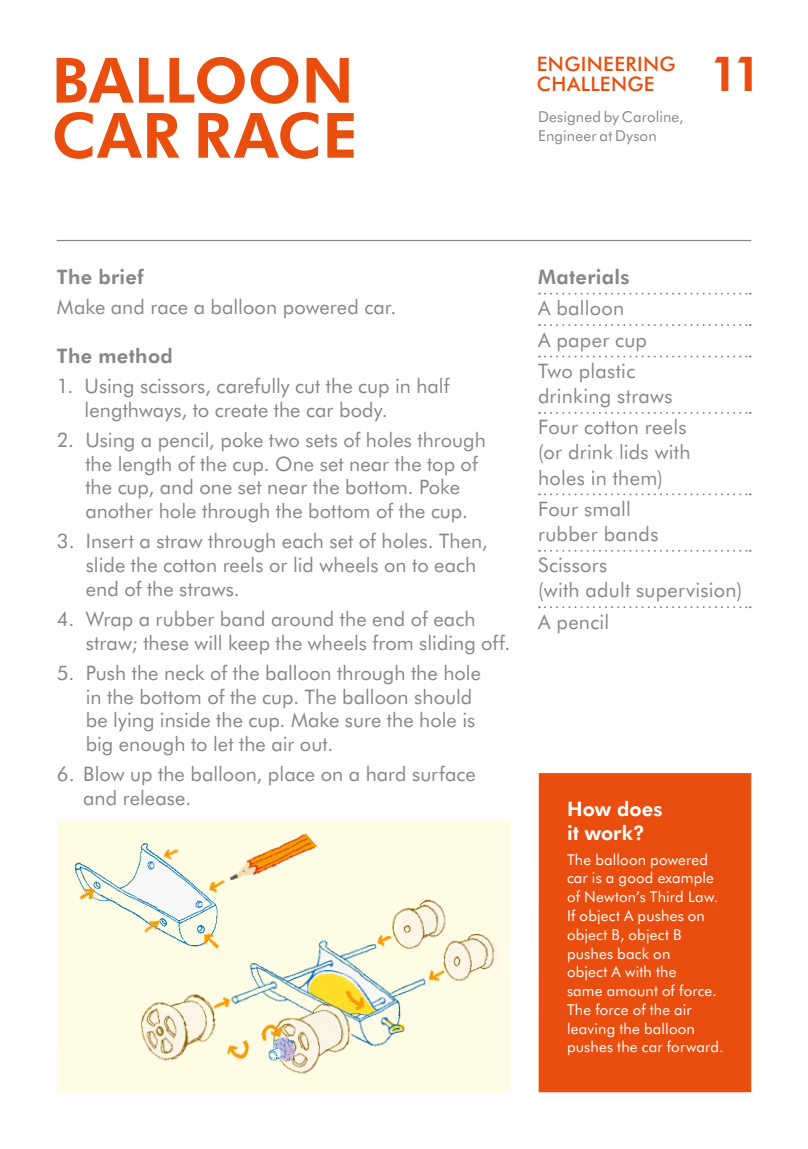
<style>
.page{position:relative;width:808px;height:1149px;background:#fff}
.page>*{position:absolute;margin:0;border:0;box-sizing:border-box;transform-origin:0 0}
.t1{font:800 62.5px/55px "Futura BT";color:#e94e0f}
.t2{font:800 48.25px "Futura BT";color:#e94e0f}
.t3{font:20px/23.8px "Futura BT";letter-spacing:.005em;color:#878787}
.t4{font:800 20px "Futura BT";letter-spacing:.015em;color:#878787}
.t5{font:500 20px/20px "Futura BT";letter-spacing:.02em;color:#e94e0f}
.t6{font:800 20px/23.8px "Futura BT";letter-spacing:.005em;color:#fff}
.t7{font:15px/18.8px "Futura BT";letter-spacing:.015em;color:#fff}
.t8{font:15px/18.8px "Futura BT";letter-spacing:.015em;color:#878787}
</style>
<div class="page">
<hr style="left:57px;top:240px;width:694px;height:1px;background:#878787">
<div style="left:539px;top:772px;width:212px;height:319px;background:#e94e0f"></div>
<div style="left:57px;top:820px;width:453px;height:271px;background:#fffce5"></div>
<img style="left:231px;top:870px;width:10px;height:11px">
<img style="left:243px;top:820px;width:71px;height:56px">
<img style="left:75px;top:862px;width:54px;height:49px">
<img style="left:129px;top:843px;width:102px;height:107px">
<img style="left:75px;top:879px;width:34px;height:32px">
<img style="left:457px;top:933px;width:38px;height:48px">
<img style="left:391px;top:899px;width:55px;height:28px">
<img style="left:141px;top:994px;width:75px;height:67px">
<img style="left:207px;top:994px;width:20px;height:27px">
<img style="left:392px;top:927px;width:65px;height:55px">
<img style="left:227px;top:930px;width:207px;height:117px">
<img style="left:329px;top:982px;width:46px;height:36px">
<img style="left:352px;top:1002px;width:10px;height:45px">
<img style="left:262px;top:996px;width:90px;height:78px">
<img style="left:285px;top:1034px;width:12px;height:30px">
<img style="left:265px;top:1035px;width:29px;height:29px">
<img style="left:250px;top:1017px;width:35px;height:25px">
<img style="left:227px;top:1036px;width:28px;height:23px">
<svg style="left:539px;top:292px;width:212px;height:2px"></svg>
<svg style="left:539px;top:324px;width:212px;height:2px"></svg>
<svg style="left:539px;top:355px;width:212px;height:2px"></svg>
<svg style="left:539px;top:412px;width:212px;height:2px"></svg>
<svg style="left:539px;top:493px;width:212px;height:2px"></svg>
<svg style="left:539px;top:549px;width:212px;height:2px"></svg>
<svg style="left:539px;top:606px;width:212px;height:2px"></svg>
<h1 class="t1" style="left:52px;top:52px;width:308px">BALLOON<br>CAR RACE</h1>
<p class="t5" style="left:537px;top:53px;width:140px">ENGINEERING<br>CHALLENGE</p>
<h2 class="t2" style="left:709px;top:41px;width:54px">11</h2>
<p class="t8" style="left:538px;top:107px;width:147px">Designed by Caroline,<br>Engineer at Dyson</p>
<p class="t4" style="left:57px;top:263px;width:88px">The brief</p>
<p class="t3" style="left:57px;top:294px;width:341px">Make and race a balloon powered car.</p>
<p class="t4" style="left:57px;top:342px;width:117px">The method</p>
<p class="t3" style="left:85px;top:373px;width:366px;text-indent:-28px">1. Using scissors, carefully cut the cup in half lengthways, to create the car body.</p>
<p class="t3" style="left:85px;top:427px;width:402px;text-indent:-28px">2. Using a pencil, poke two sets of holes through the length of the cup. One set near the top of the cup, and one set near the bottom. Poke another hole through the bottom of the cup.</p>
<p class="t3" style="left:86px;top:528px;width:403px;text-indent:-29px">3. Insert a straw through each set of holes. Then, slide the cotton reels or lid wheels on to each end of the straws.</p>
<p class="t3" style="left:86px;top:606px;width:426px;text-indent:-29px">4. Wrap a rubber band around the end of each straw; these will keep the wheels from sliding off.</p>
<p class="t3" style="left:86px;top:660px;width:397px;text-indent:-29px">5. Push the neck of the balloon through the hole in the bottom of the cup. The balloon should be lying inside the cup. Make sure the hole is big enough to let the air out.</p>
<p class="t3" style="left:83px;top:761px;width:394px;text-indent:-26px">6. Blow up the balloon, place on a hard surface and release.</p>
<p class="t4" style="left:538px;top:263px;width:93px">Materials</p>
<p class="t3" style="left:538px;top:292px;width:110px;line-height:31.5px">A balloon<br>A paper cup<br>Two plastic</p>
<p class="t3" style="left:538px;top:379px;width:150px;line-height:31.5px">drinking straws<br>Four cotton reels</p>
<p class="t3" style="left:538px;top:439px;width:154px;line-height:25px">(or drink lids with holes in them)</p>
<p class="t3" style="left:538px;top:495px;width:122px;line-height:25px">Four small rubber bands</p>
<p class="t3" style="left:538px;top:552px;width:206px;line-height:25px">Scissors<br>(with adult supervision)</p>
<p class="t3" style="left:538px;top:609px;width:73px">A pencil</p>
<p class="t6" style="left:567px;top:796px;width:97px">How does it work?</p>
<p class="t7" style="left:567px;top:849px;width:158px">The balloon powered car is a good example of Newton’s Third Law.<br>If object A pushes on object B, object B pushes back on<br>object A with the<br>same amount of force.<br>The force of the air leaving the balloon pushes the car forward.</p>
</div>
